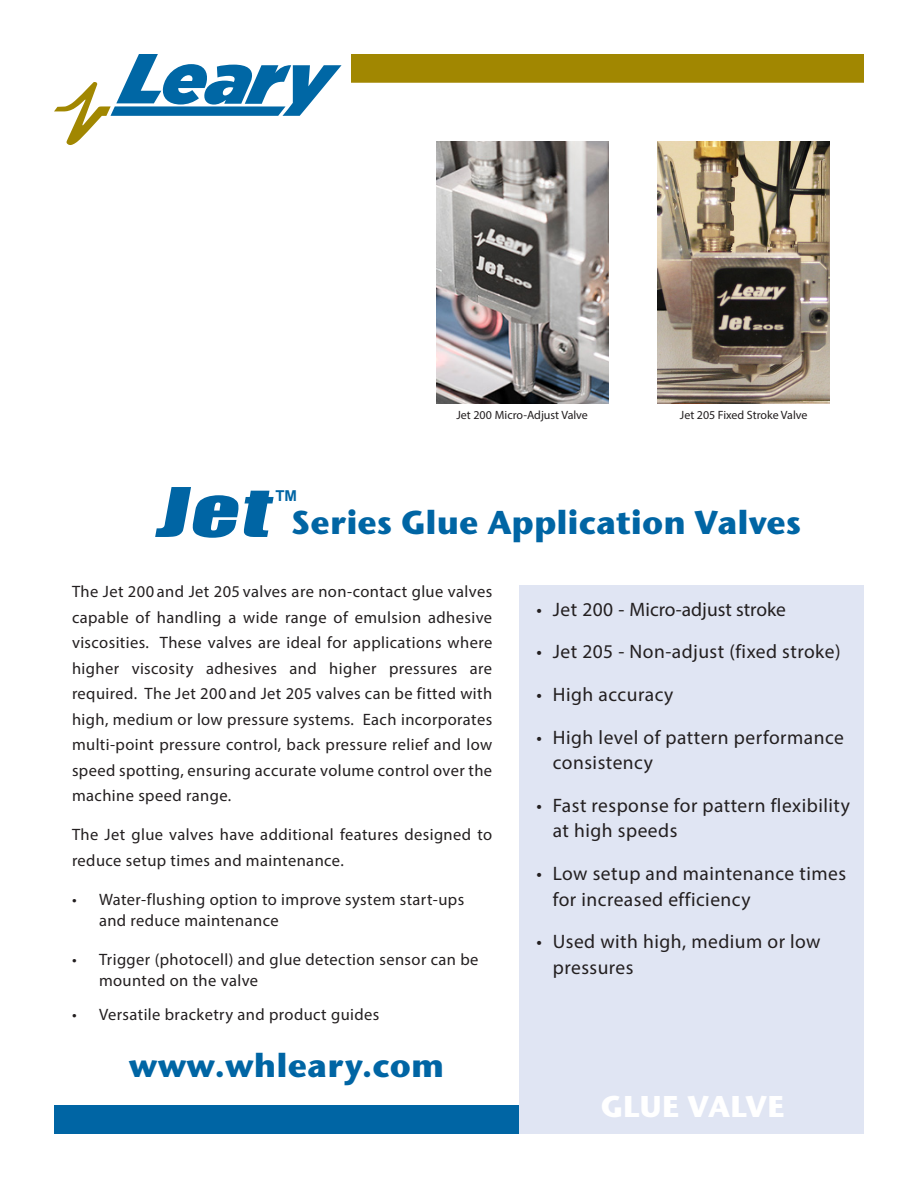
<style>
.page{position:relative;width:918px;height:1188px;background:#fff}
.page>*{position:absolute;margin:0;border:0;box-sizing:border-box;transform-origin:0 0}
.Company_Name{font:700 33px "Stone Sans ITC Std";color:#0065a4}
.Company_Name-2{font:700 30px "Stone Sans ITC Std";color:#fff}
.t1{font:19.5px/25.5px "Myriad Pro";letter-spacing:.025em;color:#231f20}
.t2{font:19.5px "Myriad Pro";color:#231f20}
.Body{font:16.5px/25.5px "Myriad Pro";letter-spacing:.025em;color:#231f20}
.Company_Name-3{font:700 15px "Arial";color:#0065a4}
.Company_Name-4{font:12px "Myriad Pro";color:#231f20}
</style>
<div class="page">
<div style="left:54px;top:1106px;width:468px;height:28px;background:#0065a4"></div>
<div style="left:519px;top:585px;width:345px;height:549px;background:#e0e5f3"></div>
<div style="left:351px;top:54px;width:513px;height:29px;background:#a18701"></div>
<svg style="left:54px;top:54px;width:288px;height:91px"></svg>
<svg style="left:155px;top:487px;width:119px;height:51px"></svg>
<img style="left:436px;top:141px;width:172px;height:262px">
<img style="left:658px;top:141px;width:172px;height:262px">
<p class="Company_Name-3" style="left:275px;top:486px;width:23px">TM</p>
<p class="Company_Name-4" style="left:456px;top:407px;width:133px">Jet 200 Micro-Adjust Valve</p>
<p class="Company_Name-4" style="left:680px;top:407px;width:129px">Jet 205 Fixed Stroke Valve</p>
<p class="Company_Name" style="left:292px;top:501px;width:511px">Series Glue Application Valves</p>
<p class="Body" style="left:72px;top:579px;width:422px;text-align:justify">The Jet 200 and Jet 205 valves are non-contact glue valves capable of handling a wide range of emulsion adhesive viscosities. These valves are ideal for applications where higher viscosity adhesives and higher pressures are required. The Jet 200 and Jet 205 valves can be fitted with high, medium or low pressure systems. Each incorporates multi-point pressure control, back pressure relief and low speed spotting, ensuring accurate volume control over the machine speed range.</p>
<p class="Body" style="left:72px;top:822px;width:422px">The Jet glue valves have additional features designed to reduce setup times and maintenance.</p>
<p class="Body" style="left:99px;top:888px;width:367px;line-height:21px;text-indent:-27px">• Water-flushing option to improve system start-ups and reduce maintenance</p>
<p class="Body" style="left:99px;top:948px;width:381px;line-height:21px;text-indent:-27px">• Trigger (photocell) and glue detection sensor can be mounted on the valve</p>
<p class="Body" style="left:72px;top:1002px;width:309px">• Versatile bracketry and product guides</p>
<h1 class="Company_Name" style="left:129px;top:1044px;width:317px">www.whleary.com</h1>
<p class="t2" style="left:537px;top:597px;width:251px">• Jet 200 - Micro-adjust stroke</p>
<p class="t1" style="left:537px;top:639px;width:306px">• Jet 205 - Non-adjust (fixed stroke)</p>
<p class="t1" style="left:537px;top:681px;width:138px">• High accuracy</p>
<p class="t1" style="left:553px;top:724px;width:293px;text-indent:-16px">• High level of pattern performance consistency</p>
<p class="t1" style="left:553px;top:792px;width:299px;text-indent:-16px">• Fast response for pattern flexibility at high speeds</p>
<p class="t1" style="left:553px;top:861px;width:295px;text-indent:-16px">• Low setup and maintenance times for increased efficiency</p>
<p class="t1" style="left:553px;top:929px;width:269px;text-indent:-16px">• Used with high, medium or low pressures</p>
<p class="Company_Name-2" style="left:600px;top:1087px;width:186px">GLUE VALVE</p>
</div>
